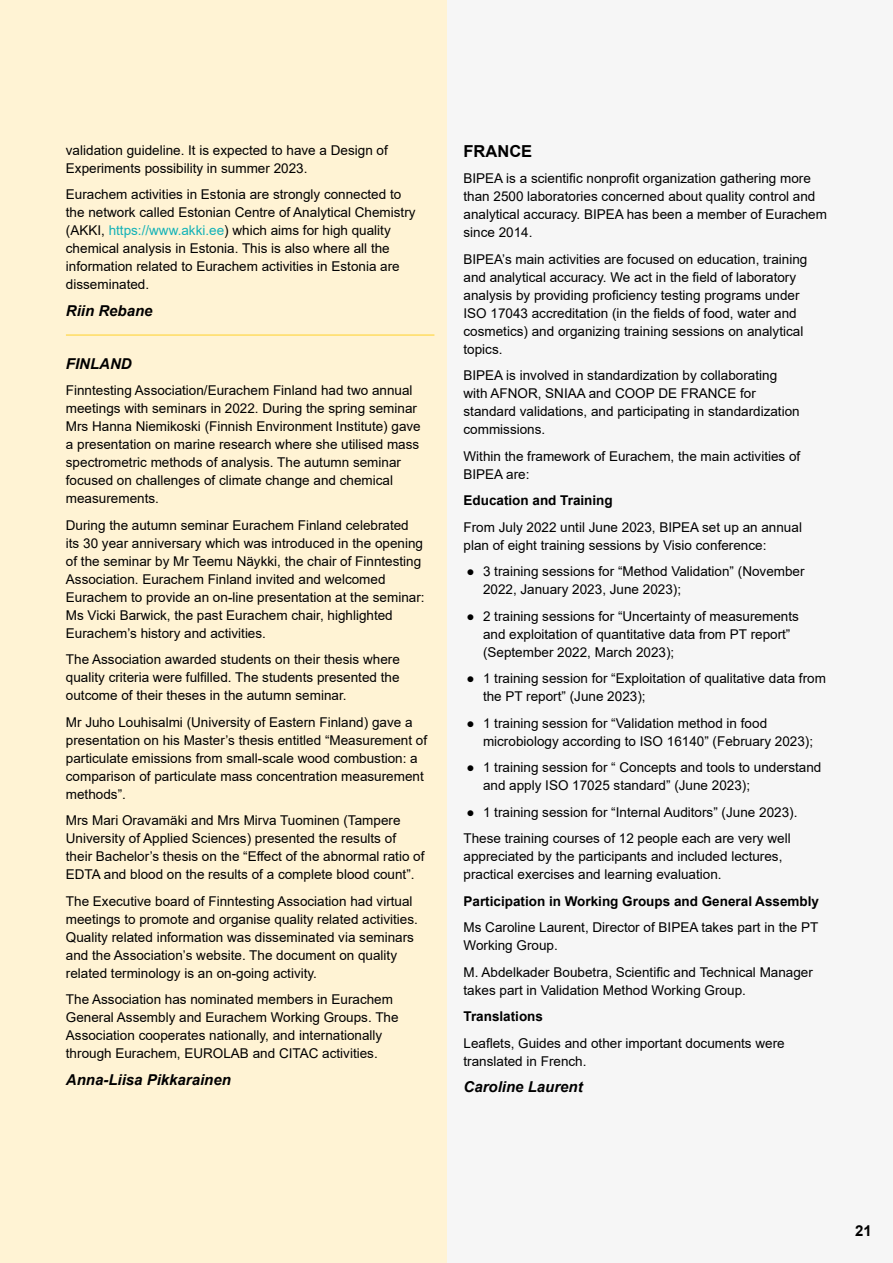
<style>
.page{position:relative;width:893px;height:1263px;background:#f6f6f6}
.page>*{position:absolute;margin:0;border:0;box-sizing:border-box;transform-origin:0 0}
.t1{font:700 16.5px "Arial";color:#000}
.t2{font:italic 700 15px "Arial";color:#000}
.t3{font:700 15px "Arial";color:#000}
.t4{font:13.5px/18px "Arial";color:#000}
.t5{font:700 13.5px "Arial";color:#000}
.s1{color:#13b2b7}
</style>
<div class="page">
<div style="left:0;top:0;width:446px;height:1263px;background:#fff3d4"></div>
<hr style="left:66px;top:335px;width:368px;height:1px;background:#ffd12a">
<p class="t4" style="left:66px;top:141px;width:323px">validation guideline. It is expected to have a Design of<br>Experiments possibility in summer 2023.</p>
<p class="t4" style="left:66px;top:185px;width:351px">Eurachem activities in Estonia are strongly connected to the network called Estonian Centre of Analytical Chemistry (AKKI, <span class="s1">https://www.akki.ee</span>) which aims for high quality chemical analysis in Estonia. This is also where all the information related to Eurachem activities in Estonia are disseminated.</p>
<p class="t2" style="left:66px;top:300px;width:88px">Riin Rebane</p>
<p class="t2" style="left:66px;top:353px;width:67px">FINLAND</p>
<p class="t4" style="left:66px;top:381px;width:356px">Finntesting Association/Eurachem Finland had two annual meetings with seminars in 2022. During the spring seminar Mrs Hanna Niemikoski (Finnish Environment Institute) gave a presentation on marine research where she utilised mass spectrometric methods of analysis. The autumn seminar focused on challenges of climate change and chemical measurements.</p>
<p class="t4" style="left:66px;top:516px;width:360px">During the autumn seminar Eurachem Finland celebrated its 30 year anniversary which was introduced in the opening of the seminar by Mr Teemu Näykki, the chair of Finntesting Association. Eurachem Finland invited and welcomed Eurachem to provide an on-line presentation at the seminar:<br>Ms Vicki Barwick, the past Eurachem chair, highlighted Eurachem’s history and activities.</p>
<p class="t4" style="left:66px;top:650px;width:335px;text-align:justify">The Association awarded students on their thesis where quality criteria were fulfilled. The students presented the outcome of their theses in the autumn seminar.</p>
<p class="t4" style="left:66px;top:713px;width:363px">Mr Juho Louhisalmi (University of Eastern Finland) gave a presentation on his Master’s thesis entitled “Measurement of particulate emissions from small-scale wood combustion: a comparison of particulate mass concentration measurement methods”.</p>
<p class="t4" style="left:66px;top:811px;width:360px">Mrs Mari Oravamäki and Mrs Mirva Tuominen (Tampere University of Applied Sciences) presented the results of their Bachelor’s thesis on the “Effect of the abnormal ratio of EDTA and blood on the results of a complete blood count”.</p>
<p class="t4" style="left:66px;top:892px;width:353px">The Executive board of Finntesting Association had virtual meetings to promote and organise quality related activities.<br>Quality related information was disseminated via seminars and the Association’s website. The document on quality related terminology is an on-going activity.</p>
<p class="t4" style="left:66px;top:990px;width:334px">The Association has nominated members in Eurachem General Assembly and Eurachem Working Groups. The Association cooperates nationally, and internationally through Eurachem, EUROLAB and CITAC activities.</p>
<p class="t2" style="left:66px;top:1069px;width:167px">Anna-Liisa Pikkarainen</p>
<p class="t1" style="left:463px;top:139px;width:70px">FRANCE</p>
<p class="t4" style="left:463px;top:169px;width:365px">BIPEA is a scientific nonprofit organization gathering more than 2500 laboratories concerned about quality control and analytical accuracy. BIPEA has been a member of Eurachem since 2014.</p>
<p class="t4" style="left:463px;top:250px;width:345px">BIPEA’s main activities are focused on education, training and analytical accuracy. We act in the field of laboratory analysis by providing proficiency testing programs under ISO 17043 accreditation (in the fields of food, water and cosmetics) and organizing training sessions on analytical topics.</p>
<p class="t4" style="left:463px;top:366px;width:338px">BIPEA is involved in standardization by collaborating with AFNOR, SNIAA and COOP DE FRANCE for standard validations, and participating in standardization commissions.</p>
<p class="t4" style="left:463px;top:447px;width:338px">Within the framework of Eurachem, the main activities of<br>BIPEA are:</p>
<p class="t5" style="left:463px;top:491px;width:151px">Education and Training</p>
<p class="t4" style="left:463px;top:518px;width:340px">From July 2022 until June 2023, BIPEA set up an annual plan of eight training sessions by Visio conference:</p>
<p class="t4" style="left:483px;top:562px;width:323px;text-indent:-16px">● 3 training sessions for “Method Validation” (November<br>2022, January 2023, June 2023);</p>
<p class="t4" style="left:483px;top:607px;width:317px;text-indent:-16px">● 2 training sessions for “Uncertainty of measurements and exploitation of quantitative data from PT report” (September 2022, March 2023);</p>
<p class="t4" style="left:483px;top:669px;width:344px;text-indent:-16px">● 1 training session for “Exploitation of qualitative data from the PT report” (June 2023);</p>
<p class="t4" style="left:483px;top:714px;width:332px;text-indent:-16px">● 1 training session for “Validation method in food microbiology according to ISO 16140” (February 2023);</p>
<p class="t4" style="left:483px;top:758px;width:340px;text-indent:-16px">● 1 training session for “ Concepts and tools to understand and apply ISO 17025 standard” (June 2023);</p>
<p class="t4" style="left:463px;top:799px;width:335px;line-height:26.5px">● 1 training session for “Internal Auditors” (June 2023).<br>These training courses of 12 people each are very well</p>
<p class="t4" style="left:463px;top:847px;width:320px">appreciated by the participants and included lectures, practical exercises and learning evaluation.</p>
<p class="t5" style="left:463px;top:891px;width:357px">Participation in Working Groups and General Assembly</p>
<p class="t4" style="left:463px;top:918px;width:356px">Ms Caroline Laurent, Director of BIPEA takes part in the PT<br>Working Group.</p>
<p class="t4" style="left:463px;top:963px;width:351px">M. Abdelkader Boubetra, Scientific and Technical Manager takes part in Validation Method Working Group.</p>
<p class="t5" style="left:463px;top:1007px;width:81px">Translations</p>
<p class="t4" style="left:463px;top:1034px;width:323px">Leaflets, Guides and other important documents were translated in French.</p>
<p class="t2" style="left:463px;top:1077px;width:121px">Caroline Laurent</p>
<p class="t3" style="left:855px;top:1220px;width:18px">21</p>
</div>
